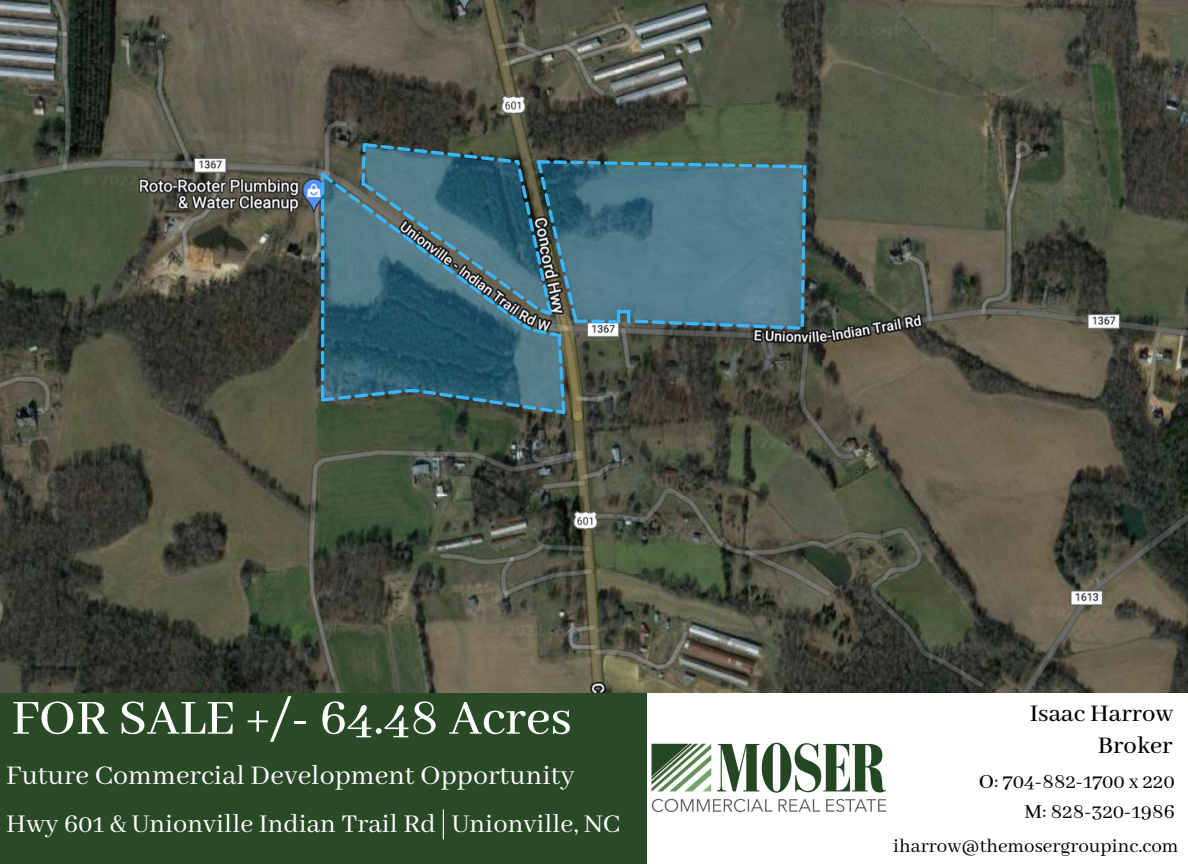
<style>
.page{position:relative;width:1188px;height:864px;background:#fff}
.page>*{position:absolute;margin:0;border:0;box-sizing:border-box;transform-origin:0 0}
.t1{font:500 54px "Abhaya Libre";color:#fff}
.t2{font:30px "Abhaya Libre";color:#fff}
.t3{font:28.5px "Abhaya Libre";color:#fff}
.t4{font:500 26.55px "Abhaya Libre";color:#000}
.t5{font:22.35px "Abhaya Libre";color:#000}
.t6{font:21px "Abhaya Libre";color:#000}
.s1{font-weight:500}
</style>
<div class="page">
<div style="left:0;top:690px;width:1188px;height:174px;background:#2a4a27"></div>
<div style="left:648px;top:690px;width:540px;height:173px;background:#fff"></div>
<img style="left:651px;top:742px;width:236px;height:70px">
<img style="left:0;top:0;width:1188px;height:692px">
<svg style="left:321px;top:143px;width:485px;height:271px"></svg>
<img style="left:321px;top:178px;width:243px;height:234px">
<img style="left:366px;top:146px;width:185px;height:165px">
<img style="left:539px;top:161px;width:268px;height:165px">
<svg style="left:443px;top:810px;width:1px;height:29px"></svg>
<p class="t1" style="left:12px;top:688px;width:562px">FOR SALE +/- 64.48 Acres</p>
<p class="t2" style="left:6px;top:759px;width:570px">Future Commercial Development Opportunity</p>
<p class="t3" style="left:6px;top:808px;width:615px">Hwy 601 &amp; Unionville Indian Trail Rd Unionville, NC</p>
<p class="t4" style="left:1030px;top:699px;width:145px">Isaac Harrow</p>
<p class="t4" style="left:1098px;top:731px;width:76px">Broker</p>
<p class="t5" style="left:979px;top:769px;width:197px"><span class="s1">O</span>: 704-882-1700 x 220</p>
<p class="t5" style="left:1024px;top:799px;width:152px"><span class="s1">M</span>: 828-320-1986</p>
<p class="t6" style="left:893px;top:834px;width:287px">iharrow@themosergroupinc.com</p>
</div>
